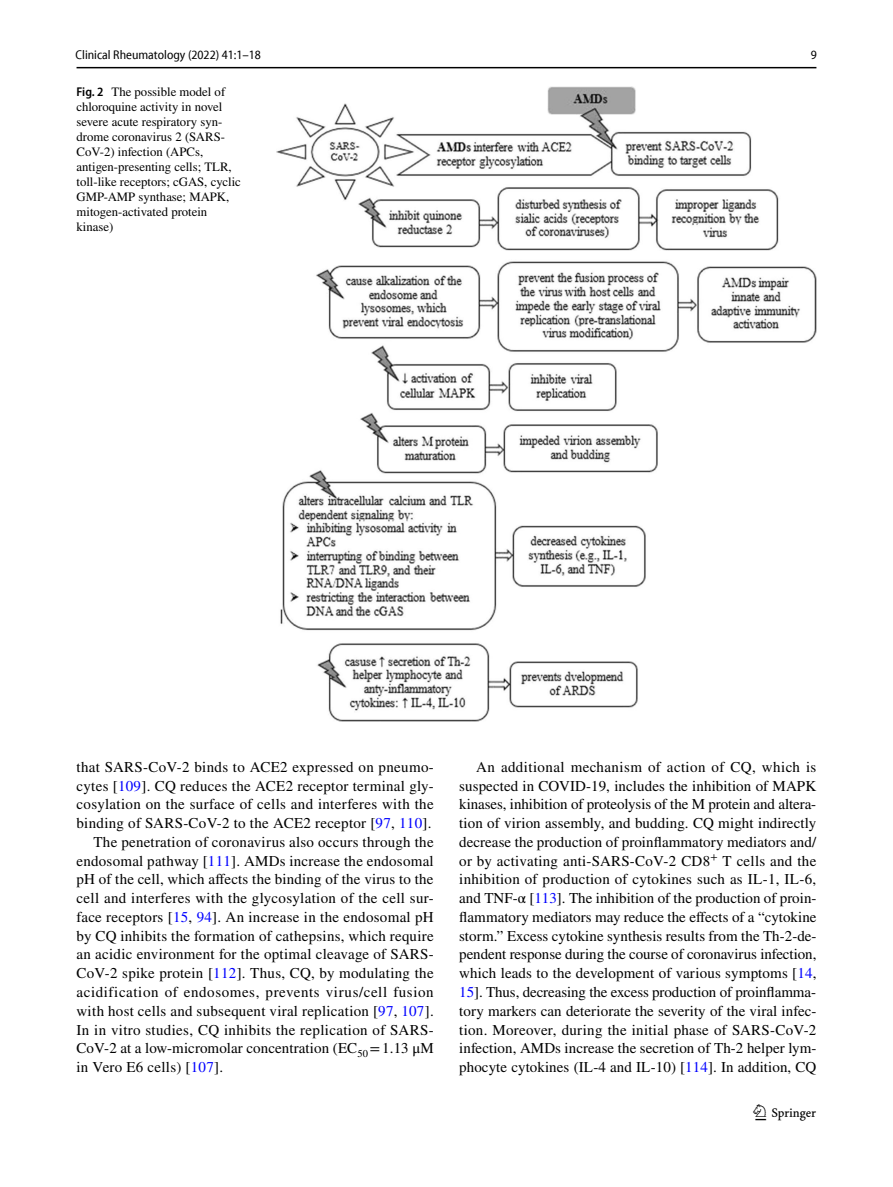
<style>
.page{position:relative;width:893px;height:1187px;background:#fff}
.page>*{position:absolute;margin:0;border:0;box-sizing:border-box;transform-origin:0 0}
.t1{font:22.5px "Springnew Regular 3";color:#000}
.t2{font:15px/18.8px "STIX";letter-spacing:.02em;color:#000;text-align:justify}
.t3{font:15px "STIX";letter-spacing:.04em;color:#000}
.t4{font:12.75px/15px "STIX";color:#000}
.t5{font:semi-condensed 12.75px "Myriad Pro Unic";color:#000}
.s1{font-family:"Myriad Pro";font-weight:600;font-stretch:semi-condensed}
.s2{color:#00f}
</style>
<div class="page">
<hr style="left:77px;top:67px;width:739px;height:1px;background:#000">
<img style="left:276px;top:87px;width:540px;height:634px">
<p class="t5" style="left:76px;top:50px;width:187px">Clinical Rheumatology (2022) 41:1–18</p>
<p class="t5" style="left:811px;top:50px;width:8px">9</p>
<p class="t4" style="left:77px;top:85px;width:166px"><span class="s1">Fig. 2</span> The possible model of chloroquine activity in novel severe acute respiratory syn&shy;drome coronavirus 2 (SARS-<br>CoV-2) infection (APCs, antigen-presenting cells; TLR, toll-like receptors; cGAS, cyclic<br>GMP-AMP synthase; MAPK, mitogen-activated protein kinase)</p>
<p class="t2" style="left:77px;top:758px;width:359px">that SARS-CoV-2 binds to ACE2 expressed on pneumo-</p>
<p class="t2" style="left:77px;top:777px;width:359px">cytes [<span class="s2">109</span>]. CQ reduces the ACE2 receptor terminal gly-</p>
<p class="t2" style="left:77px;top:796px;width:359px">cosylation on the surface of cells and interferes with the</p>
<p class="t2" style="left:77px;top:814px;width:356px">binding of SARS-CoV-2 to the ACE2 receptor [<span class="s2">97</span>, <span class="s2">110</span>].</p>
<p class="t2" style="left:94px;top:833px;width:342px">The penetration of coronavirus also occurs through the</p>
<p class="t2" style="left:77px;top:852px;width:359px">endosomal pathway [<span class="s2">111</span>]. AMDs increase the endosomal</p>
<p class="t2" style="left:77px;top:871px;width:358px">pH of the cell, which affects the binding of the virus to the</p>
<p class="t2" style="left:77px;top:889px;width:359px">cell and interferes with the glycosylation of the cell sur-</p>
<p class="t2" style="left:77px;top:908px;width:359px">face receptors [<span class="s2">15</span>, <span class="s2">94</span>]. An increase in the endosomal pH</p>
<p class="t2" style="left:77px;top:927px;width:359px">by CQ inhibits the formation of cathepsins, which require</p>
<p class="t2" style="left:77px;top:946px;width:359px">an acidic environment for the optimal cleavage of SARS-</p>
<p class="t2" style="left:77px;top:964px;width:359px">CoV-2 spike protein [<span class="s2">112</span>]. Thus, CQ, by modulating the</p>
<p class="t3" style="left:77px;top:981px;width:359px">acidification of endosomes, prevents virus/cell fusion</p>
<p class="t2" style="left:77px;top:1002px;width:359px">with host cells and subsequent viral replication [<span class="s2">97</span>, <span class="s2">107</span>].</p>
<p class="t2" style="left:77px;top:1021px;width:359px">In in vitro studies, CQ inhibits the replication of SARS-</p>
<p class="t2" style="left:77px;top:1039px;width:359px">CoV-2 at a low-micromolar concentration (EC<sub>50</sub> =1.13 μM</p>
<p class="t2" style="left:77px;top:1058px;width:148px">in Vero E6 cells) [<span class="s2">107</span>].</p>
<p class="t2" style="left:459px;top:758px;width:359px;text-indent:17px">An additional mechanism of action of CQ, which is suspected in COVID-19, includes the inhibition of MAPK kinases, inhibition of proteolysis of the M protein and altera&shy;tion of virion assembly, and budding. CQ might indirectly decrease the production of proinflammatory mediators and/ or by activating anti-SARS-CoV-2 CD8<sup>+</sup> T cells and the inhibition of production of cytokines such as IL-1, IL-6, and TNF-α [<span class="s2">113</span>]. The inhibition of the production of proin&shy;flammatory mediators may reduce the effects of a “cytokine storm.” Excess cytokine synthesis results from the Th-2-de&shy;pendent response during the course of coronavirus infection, which leads to the development of various symptoms [<span class="s2">14</span>, <span class="s2">15</span>]. Thus, decreasing the excess production of proinflamma&shy;tory markers can deteriorate the severity of the viral infec&shy;tion. Moreover, during the initial phase of SARS-CoV-2 infection, AMDs increase the secretion of Th-2 helper lym&shy;phocyte cytokines (IL-4 and IL-10) [<span class="s2">114</span>]. In addition, CQ</p>
<h1 class="t1" style="left:755px;top:1104px;width:62px">1 3</h1>
</div>
